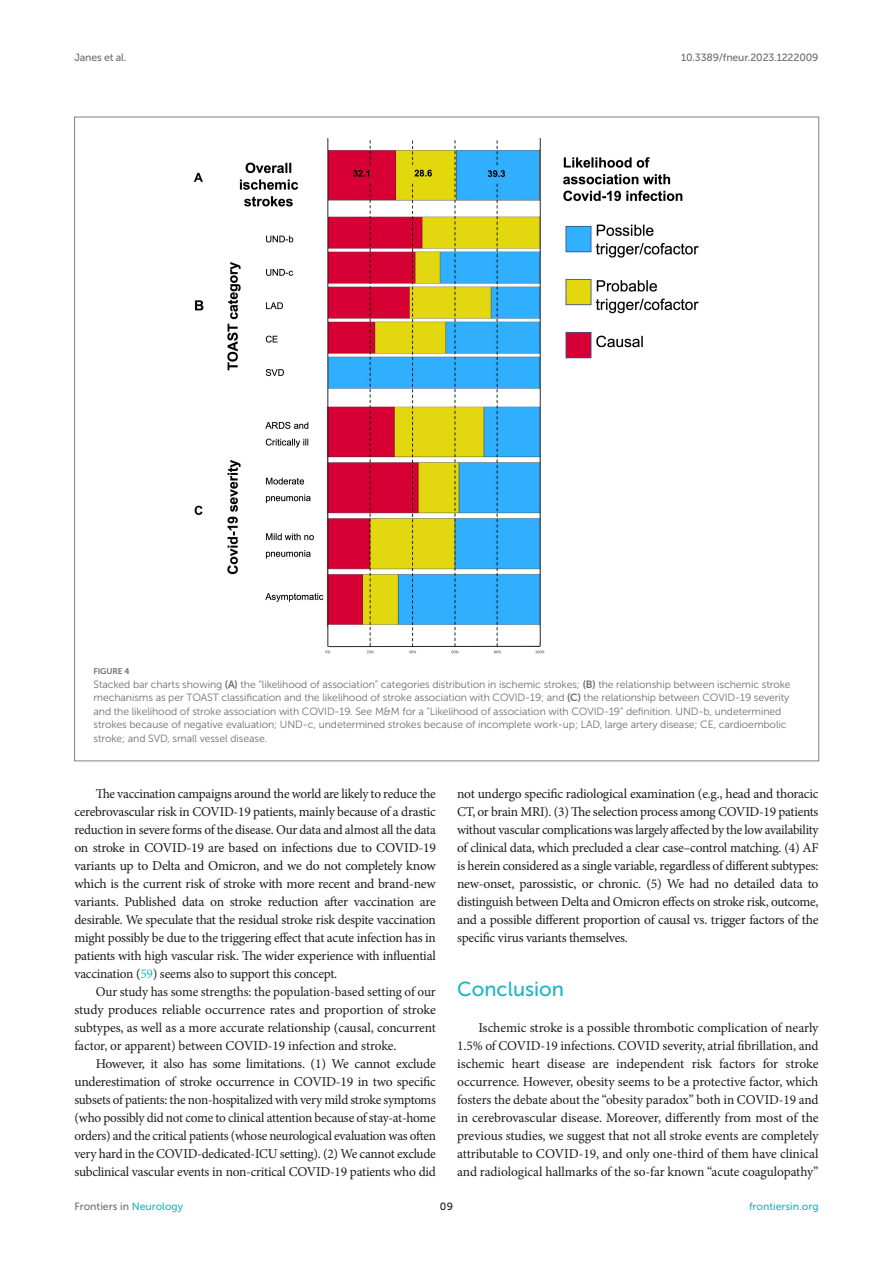
<style>
.page{position:relative;width:893px;height:1263px;background:#fff}
.page>*{position:absolute;margin:0;border:0;box-sizing:border-box;transform-origin:0 0}
.HEAD_1{font:20.25px "Museo Sans 500";color:#1db5c3}
.TEXT{font:13.5px/18px "Minion Pro";letter-spacing:-.02em;color:#1b1c1b;text-align:justify}
.TEXT_FLUSH{font:13.5px/18px "Minion Pro";letter-spacing:-.005em;color:#1b1c1b;text-align:justify}
.FIG_LEG{font:10.5px/13.5px "Museo Sans 300";letter-spacing:-.01em;color:#706f70}
.t1{font:10.5px "Museo Sans 500";letter-spacing:-.015em;color:#706f70}
.t2{font:10.5px "Museo Sans 500";color:#1db5c3}
.t3{font:10.5px "Museo Sans 500";color:#1b1c1b}
.FIG_HD{font:8.25px "Museo Sans 700";letter-spacing:-.01em;color:#706f70}
.s1{font-family:"Museo Sans 700"}
.s2{color:#1db5c3}
</style>
<div class="page">
<img style="left:194px;top:138px;width:505px;height:516px">
<p class="t1" style="left:74px;top:51px;width:53px">Janes et al.</p>
<p class="t1" style="left:681px;top:51px;width:139px">10.3389/fneur.2023.1222009</p>
<p class="FIG_HD" style="left:94px;top:667px;width:37px">FIGURE 4</p>
<p class="FIG_LEG" style="left:94px;top:678px;width:699px">Stacked bar charts showing <span class="s1">(A)</span> the “likelihood of association” categories distribution in ischemic strokes; <span class="s1">(B)</span> the relationship between ischemic stroke mechanisms as per TOAST classification and the likelihood of stroke association with COVID-19; and <span class="s1">(C)</span> the relationship between COVID-19 severity and the likelihood of stroke association with COVID-19. See M&amp;M for a “Likelihood of association with COVID-19” definition. UND-b, undetermined strokes because of negative evaluation; UND-c, undetermined strokes because of incomplete work-up; LAD, large artery disease; CE, cardioembolic stroke; and SVD, small vessel disease.</p>
<p class="TEXT" style="left:74px;top:785px;width:363px;text-indent:21px">The vaccination campaigns around the world are likely to reduce the cerebrovascular risk in COVID-19 patients, mainly because of a drastic reduction in severe forms of the disease. Our data and almost all the data on stroke in COVID-19 are based on infections due to COVID-19 variants up to Delta and Omicron, and we do not completely know which is the current risk of stroke with more recent and brand-new variants. Published data on stroke reduction after vaccination are desirable. We speculate that the residual stroke risk despite vaccination might possibly be due to the triggering effect that acute infection has in patients with high vascular risk. The wider experience with influential vaccination (<span class="s2">59</span>) seems also to support this concept.</p>
<p class="TEXT" style="left:74px;top:983px;width:363px;text-indent:21px">Our study has some strengths: the population-based setting of our study produces reliable occurrence rates and proportion of stroke subtypes, as well as a more accurate relationship (causal, concurrent factor, or apparent) between COVID-19 infection and stroke.</p>
<p class="TEXT" style="left:74px;top:1055px;width:363px;text-indent:21px">However, it also has some limitations. (1) We cannot exclude underestimation of stroke occurrence in COVID-19 in two specific subsets of patients: the non-hospitalized with very mild stroke symptoms (who possibly did not come to clinical attention because of stay-at-home orders) and the critical patients (whose neurological evaluation was often very hard in the COVID-dedicated-ICU setting). (2) We cannot exclude subclinical vascular events in non-critical COVID-19 patients who did</p>
<p class="TEXT" style="left:457px;top:785px;width:363px">not undergo specific radiological examination (e.g., head and thoracic CT, or brain MRI). (3) The selection process among COVID-19 patients without vascular complications was largely affected by the low availability of clinical data, which precluded a clear case–control matching. (4) AF is herein considered as a single variable, regardless of different subtypes: new-onset, parossistic, or chronic. (5) We had no detailed data to distinguish between Delta and Omicron effects on stroke risk, outcome, and a possible different proportion of causal vs. trigger factors of the specific virus variants themselves.</p>
<p class="HEAD_1" style="left:457px;top:978px;width:108px">Conclusion</p>
<p class="TEXT_FLUSH" style="left:457px;top:1019px;width:363px;text-indent:21px">Ischemic stroke is a possible thrombotic complication of nearly 1.5% of COVID-19 infections. COVID severity, atrial fibrillation, and ischemic heart disease are independent risk factors for stroke occurrence. However, obesity seems to be a protective factor, which fosters the debate about the “obesity paradox” both in COVID-19 and in cerebrovascular disease. Moreover, differently from most of the previous studies, we suggest that not all stroke events are completely attributable to COVID-19, and only one-third of them have clinical and radiological hallmarks of the so-far known “acute coagulopathy”</p>
<p class="t1" style="left:74px;top:1200px;width:110px">Frontiers in <span class="s2">Neurology</span></p>
<p class="t3" style="left:440px;top:1200px;width:15px">09</p>
<p class="t2" style="left:749px;top:1200px;width:71px">frontiersin.org</p>
</div>
